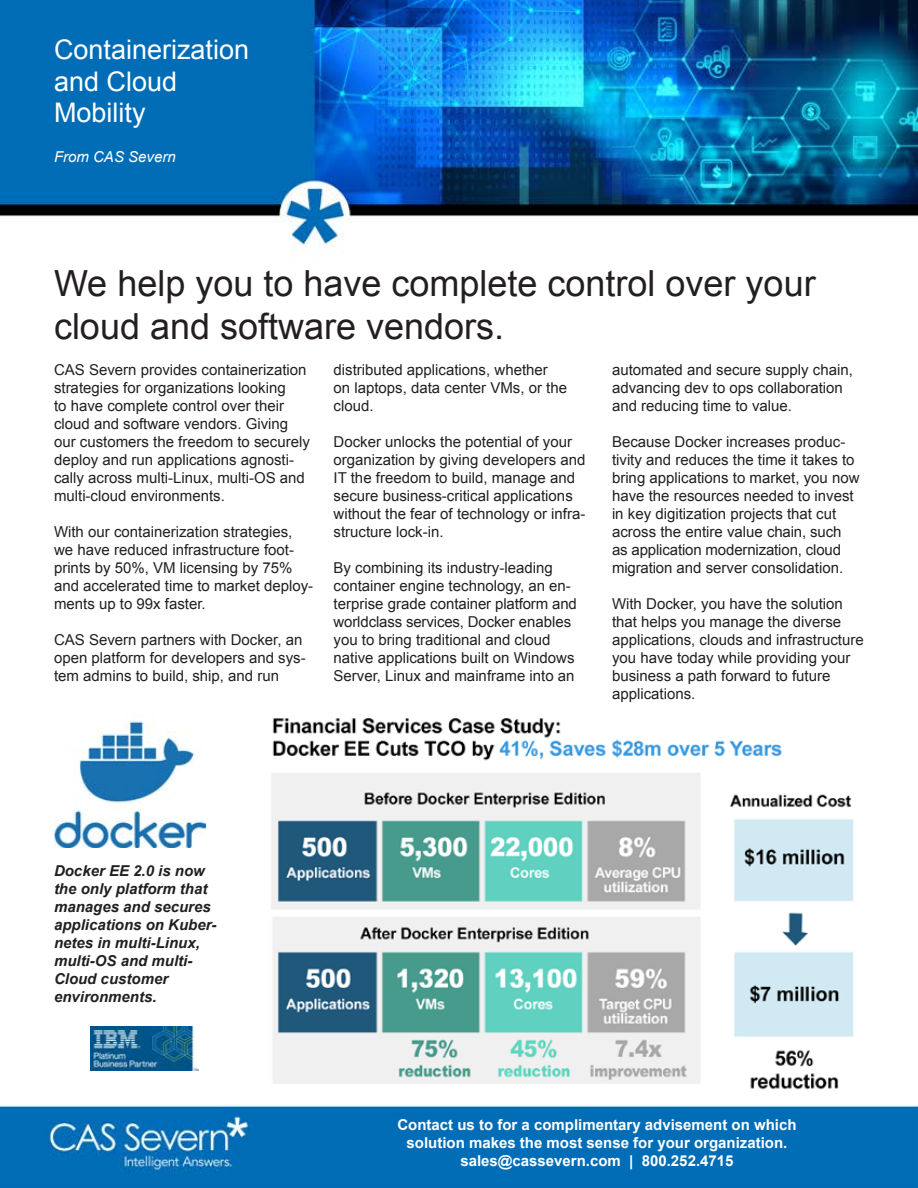
<style>
.page{position:relative;width:918px;height:1188px;background:#fff}
.page>*{position:absolute;margin:0;border:0;box-sizing:border-box;transform-origin:0 0}
.t1{font:36px/43.2px "Arial";color:#231f20}
.t2{font:27px "Arial";color:#fff}
.t3{font:15px/18px "Arial";color:#231f20}
.t4{font:italic 700 15px/18px "Arial";color:#231f20}
.t5{font:700 15px "Arial";color:#fff}
.t6{font:italic 15px "Arial";color:#fff}
</style>
<div class="page">
<img style="left:0;top:0;width:918px;height:1188px">
<img style="left:55px;top:713px;width:151px;height:134px">
<img style="left:261px;top:705px;width:616px;height:391px">
<img style="left:90px;top:1026px;width:108px;height:45px">
<p class="t2" style="left:54px;top:32px;width:197px">Containerization</p>
<p class="t2" style="left:54px;top:63px;width:125px">and Cloud</p>
<p class="t2" style="left:54px;top:95px;width:93px">Mobility</p>
<p class="t6" style="left:54px;top:147px;width:123px">From CAS Severn</p>
<p class="t1" style="left:54px;top:262px;width:763px">We help you to have complete control over your cloud and software vendors.</p>
<p class="t3" style="left:54px;top:361px;width:257px">CAS Severn provides containerization strategies for organizations looking<br>to have complete control over their cloud and software vendors. Giving our customers the freedom to securely deploy and run applications agnosti&shy;cally across multi-Linux, multi-OS and multi-cloud environments.</p>
<p class="t3" style="left:54px;top:523px;width:261px">With our containerization strategies, we have reduced infrastructure foot&shy;prints by 50%, VM licensing by 75% and accelerated time to market deploy&shy;ments up to 99x faster.</p>
<p class="t3" style="left:54px;top:631px;width:253px">CAS Severn partners with Docker, an open platform for developers and sys&shy;tem admins to build, ship, and run</p>
<p class="t3" style="left:334px;top:361px;width:235px">distributed applications, whether on laptops, data center VMs, or the cloud.</p>
<p class="t3" style="left:334px;top:433px;width:253px">Docker unlocks the potential of your organization by giving developers and IT the freedom to build, manage and secure business-critical applications without the fear of technology or infra&shy;structure lock-in.</p>
<p class="t3" style="left:334px;top:559px;width:221px">By combining its industry-leading</p>
<p class="t3" style="left:334px;top:577px;width:245px">container engine technology, an en&shy;terprise grade container platform and worldclass services, Docker enables you to bring traditional and cloud native applications built on Windows Server, Linux and mainframe into an</p>
<p class="t3" style="left:612px;top:361px;width:242px">automated and secure supply chain, advancing dev to ops collaboration and reducing time to value.</p>
<p class="t3" style="left:612px;top:433px;width:249px">Because Docker increases produc&shy;tivity and reduces the time it takes to bring applications to market, you now have the resources needed to invest in key digitization projects that cut across the entire value chain, such as application modernization, cloud migration and server consolidation.</p>
<p class="t3" style="left:612px;top:595px;width:253px">With Docker, you have the solution that helps you manage the diverse applications, clouds and infrastructure you have today while providing your</p>
<p class="t3" style="left:612px;top:667px;width:220px">business a path forward to future applications.</p>
<p class="t4" style="left:54px;top:862px;width:152px">Docker EE 2.0 is now</p>
<p class="t4" style="left:54px;top:880px;width:164px">the only platform that manages and secures applications on Kuber&shy;netes in multi-Linux, multi-OS and multi-<br>Cloud customer</p>
<p class="t4" style="left:54px;top:988px;width:104px">environments.</p>
<p class="t5" style="left:397px;top:1115px;width:401px">Contact us to for a complimentary advisement on which</p>
<p class="t5" style="left:407px;top:1133px;width:382px">solution makes the most sense for your organization.</p>
<p class="t5" style="left:460px;top:1151px;width:275px">sales@cassevern.com | 800.252.4715</p>
</div>
